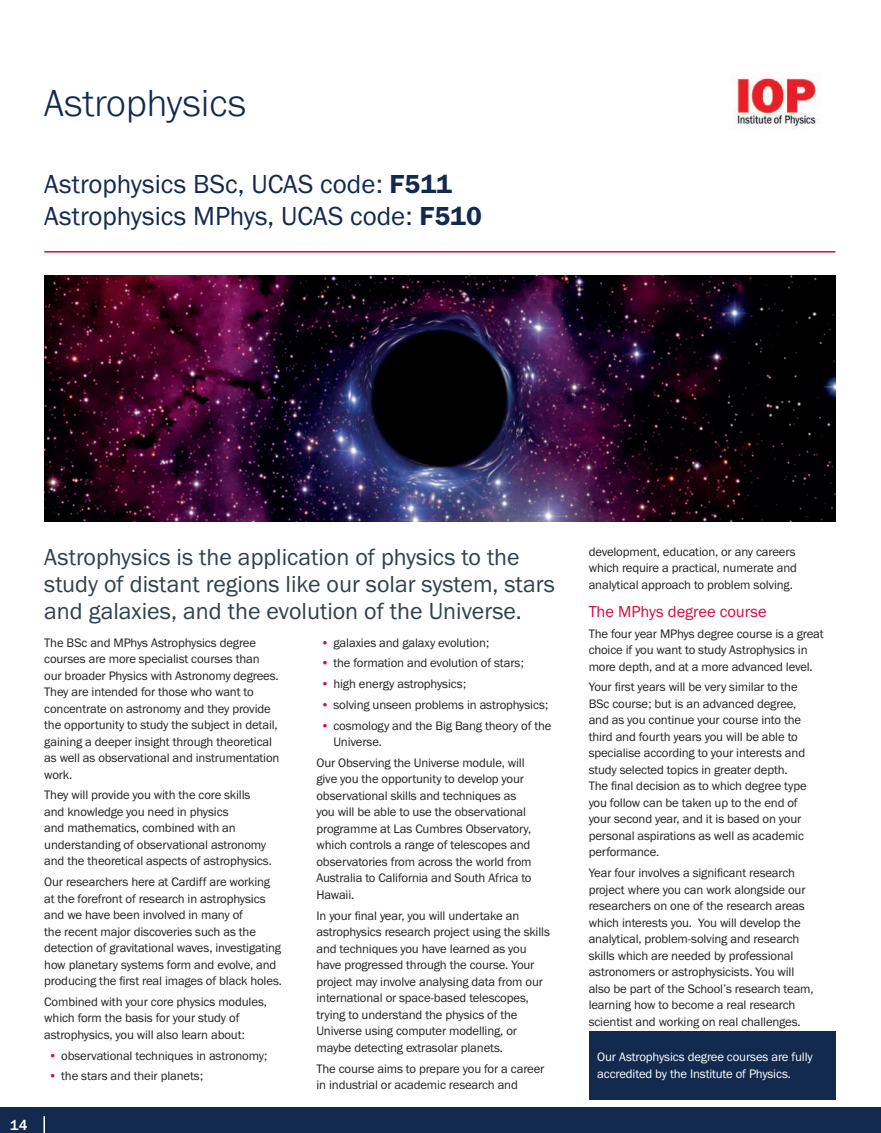
<style>
.page{position:relative;width:881px;height:1133px;background:#fff}
.page>*{position:absolute;margin:0;border:0;box-sizing:border-box;transform-origin:0 0}
.t1{font:300 39px "Franklin Gothic URW";color:#132a4f}
.t2{font:27px/32.4px "Franklin Gothic URW Boo";color:#132a4f}
.t3{font:24px/27px "Franklin Gothic URW Boo";color:#2d424d}
.t4{font:16.5px "Franklin Gothic URW Boo";color:#d10e40}
.t5{font:500 15px "Franklin Gothic URW";color:#fff}
.t6{font:12.75px/16.5px "Franklin Gothic URW Boo";letter-spacing:-.01em;color:#231f20}
.t7{font:12.75px/16.5px "Franklin Gothic URW Boo";letter-spacing:-.01em;color:#fff}
.s1{font-family:"Franklin Gothic URW Dem"}
.s2{color:#d10e40}
</style>
<div class="page">
<div style="left:0;top:1107px;width:881px;height:26px;background:#132a4f"></div>
<svg style="left:43px;top:1116px;width:2px;height:17px"></svg>
<img style="left:44px;top:275px;width:791px;height:247px">
<hr style="left:44px;top:251px;width:791px;height:1px;background:#d10e40">
<div style="left:589px;top:1031px;width:246px;height:68px;background:#132a4f"></div>
<img style="left:733px;top:76px;width:87px;height:53px">
<h1 class="t1" style="left:44px;top:79px;width:203px">Astrophysics</h1>
<h2 class="t2" style="left:44px;top:167px;width:439px">Astrophysics BSc, UCAS code: <span class="s1">F511<br></span>Astrophysics MPhys, UCAS code: <span class="s1">F510</span></h2>
<p class="t5" style="left:10px;top:1115px;width:19px">164</p>
<h3 class="t3" style="left:44px;top:543px;width:512px">Astrophysics is the application of physics to the study of distant regions like our solar system, stars and galaxies, and the evolution of the Universe.</h3>
<p class="t6" style="left:44px;top:634px;width:237px">The BSc and MPhys Astrophysics degree courses are more specialist courses than our broader Physics with Astronomy degrees.<br>They are intended for those who want to concentrate on astronomy and they provide the opportunity to study the subject in detail, gaining a deeper insight through theoretical as well as observational and instrumentation work.</p>
<p class="t6" style="left:44px;top:786px;width:229px">They will provide you with the core skills and knowledge you need in physics<br>and mathematics, combined with an understanding of observational astronomy and the theoretical aspects of astrophysics.</p>
<p class="t6" style="left:44px;top:873px;width:239px">Our researchers here at Cardiff are working at the forefront of research in astrophysics and we have been involved in many of<br>the recent major discoveries such as the detection of gravitational waves, investigating how planetary systems form and evolve, and producing the first real images of black holes.</p>
<p class="t6" style="left:44px;top:993px;width:224px">Combined with your core physics modules, which form the basis for your study of astrophysics, you will also learn about:</p>
<p class="t6" style="left:48px;top:1047px;width:220px"><span class="s2">•</span> observational techniques in astronomy;</p>
<p class="t6" style="left:48px;top:1067px;width:156px"><span class="s2">•</span> the stars and their planets;</p>
<p class="t6" style="left:321px;top:634px;width:170px"><span class="s2">•</span> galaxies and galaxy evolution;</p>
<p class="t6" style="left:321px;top:654px;width:205px"><span class="s2">•</span> the formation and evolution of stars;</p>
<p class="t6" style="left:321px;top:675px;width:147px"><span class="s2">•</span> high energy astrophysics;</p>
<p class="t6" style="left:321px;top:696px;width:229px"><span class="s2">•</span> solving unseen problems in astrophysics;</p>
<p class="t6" style="left:333px;top:717px;width:220px;text-indent:-13px"><span class="s2">•</span> cosmology and the Big Bang theory of the<br>Universe.</p>
<p class="t6" style="left:316px;top:754px;width:217px">Our Observing the Universe module, will give you the opportunity to develop your observational skills and techniques as you will be able to use the observational programme at Las Cumbres Observatory, which controls a range of telescopes and observatories from across the world from Australia to California and South Africa to Hawaii.</p>
<p class="t6" style="left:316px;top:907px;width:235px">In your final year, you will undertake an astrophysics research project using the skills and techniques you have learned as you have progressed through the course. Your project may involve analysing data from our international or space-based telescopes, trying to understand the physics of the Universe using computer modelling, or maybe detecting extrasolar planets.</p>
<p class="t6" style="left:316px;top:1059px;width:229px">The course aims to prepare you for a career in industrial or academic research and</p>
<p class="t6" style="left:588px;top:543px;width:210px;text-align:justify">development, education, or any careers which require a practical, numerate and analytical approach to problem solving.</p>
<p class="t4" style="left:588px;top:601px;width:180px">The MPhys degree course</p>
<p class="t6" style="left:588px;top:625px;width:236px">The four year MPhys degree course is a great choice if you want to study Astrophysics in more depth, and at a more advanced level.</p>
<p class="t6" style="left:588px;top:678px;width:220px">Your first years will be very similar to the BSc course; but is an advanced degree, and as you continue your course into the third and fourth years you will be able to specialise according to your interests and study selected topics in greater depth.<br>The final decision as to which degree type you follow can be taken up to the end of your second year, and it is based on your personal aspirations as well as academic performance.</p>
<p class="t6" style="left:588px;top:864px;width:226px">Year four involves a significant research project where you can work alongside our researchers on one of the research areas which interests you. You will develop the analytical, problem-solving and research skills which are needed by professional astronomers or astrophysicists. You will also be part of the School’s research team, learning how to become a real research scientist and working on real challenges.</p>
<p class="t7" style="left:597px;top:1048px;width:217px">Our Astrophysics degree courses are fully accredited by the Institute of Physics.</p>
</div>
